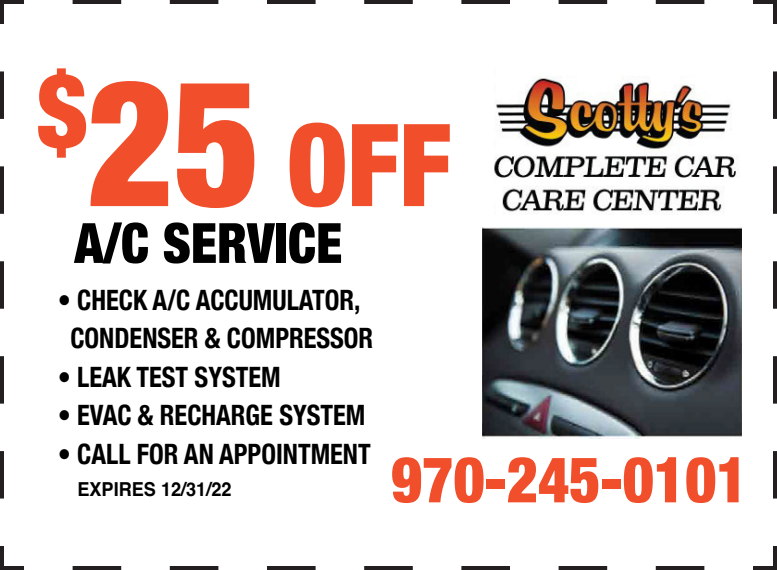
<style>
.page{position:relative;width:777px;height:570px;background:#fff}
.page>*{position:absolute;margin:0;border:0;box-sizing:border-box;transform-origin:0 0}
.t1{font:900 condensed 114.8px "Helvetica Neue";color:#f14f2c;scale:.94 1}
.t2{font:900 condensed 63.6px "Helvetica Neue";color:#f14f2c;scale:.94 1}
.t3{font:900 condensed 55.6px "Helvetica Neue";color:#000;scale:.94 1}
.t4{font:700 condensed 28px/38.4px "Helvetica Neue";color:#000;text-align:center;scale:.94 1}
.t5{font:700 19.2px "Helvetica";color:#000;scale:.94 1}
.s1{font-size:176.4px}
</style>
<div class="page">
<svg style="left:753px;top:546px;width:24px;height:24px"></svg>
<svg style="left:72px;top:566px;width:632px;height:4px"></svg>
<svg style="left:0;top:546px;width:24px;height:24px"></svg>
<svg style="left:0;top:71px;width:4px;height:427px"></svg>
<svg style="left:0;top:0;width:24px;height:24px"></svg>
<svg style="left:73px;top:0;width:632px;height:4px"></svg>
<svg style="left:753px;top:0;width:24px;height:24px"></svg>
<svg style="left:773px;top:71px;width:4px;height:428px"></svg>
<img style="left:482px;top:227px;width:259px;height:211px">
<img style="left:494px;top:76px;width:245px;height:136px">
<h1 class="t1" style="left:37px;top:71px;width:442px"><sup>$</sup><span class="s1">25</span> OFF</h1>
<h3 class="t3" style="left:74px;top:197px;width:286px">A/C SERVICE</h3>
<p class="t4" style="left:58px;top:279px;width:337px">• CHECK A/C ACCUMULATOR,<br>CONDENSER &amp; COMPRESSOR</p>
<p class="t4" style="left:58px;top:356px;width:239px">• LEAK TEST SYSTEM</p>
<p class="t4" style="left:58px;top:394px;width:329px">• EVAC &amp; RECHARGE SYSTEM</p>
<p class="t4" style="left:58px;top:432px;width:334px">• CALL FOR AN APPOINTMENT</p>
<p class="t5" style="left:77px;top:478px;width:165px">EXPIRES 12/31/22</p>
<h2 class="t2" style="left:391px;top:427px;width:381px">970-245-0101</h2>
</div>
